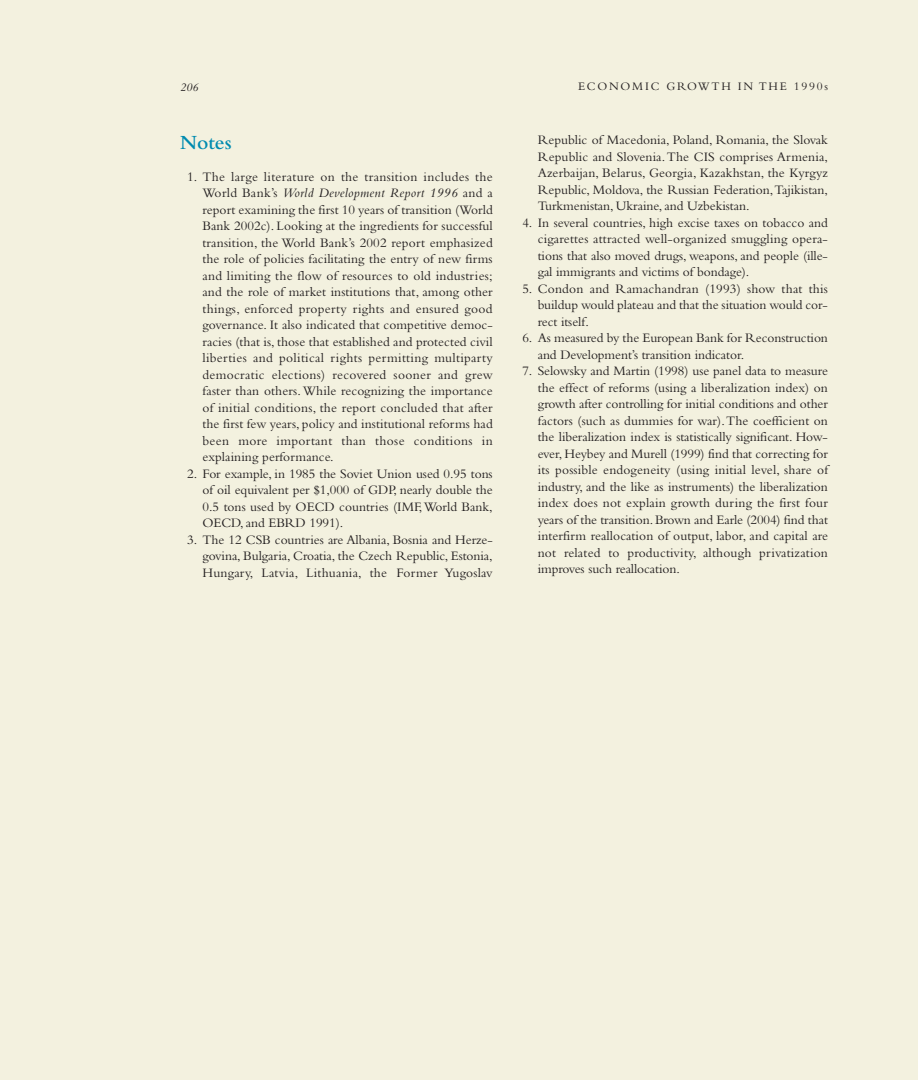
<style>
.page{position:relative;width:918px;height:1080px;background:#f3f1df}
.page>*{position:absolute;margin:0;border:0;box-sizing:border-box;transform-origin:0 0}
.t1{font:600 21px "Bembo";letter-spacing:-.005em;color:#008bb0}
.t2{font:13.5px/16.5px "Bembo";letter-spacing:-.005em;color:#231f20;text-align:justify}
.t3{font:12px "Bembo";letter-spacing:.145em;color:#231f20}
.t4{font:italic 12px "Bembo";color:#231f20}
.s1{font-style:italic}
</style>
<div class="page">
<p class="t4" style="left:180px;top:83px;width:20px">206</p>
<p class="t3" style="left:578px;top:82px;width:251px">ECONOMIC GROWTH IN THE 1990s</p>
<h1 class="t1" style="left:180px;top:135px;width:53px">Notes</h1>
<p class="t2" style="left:202px;top:169px;width:292px;text-indent:-15px">1. The large literature on the transition includes the World Bank’s <span class="s1">World Development Report 1996</span> and a report examining the first 10 years of transition (World Bank 2002c). Looking at the ingredients for successful transition, the World Bank’s 2002 report emphasized the role of policies facilitating the entry of new firms and limiting the flow of resources to old industries; and the role of market institutions that, among other things, enforced property rights and ensured good governance. It also indicated that competitive democ&shy;racies (that is, those that established and protected civil liberties and political rights permitting multiparty democratic elections) recovered sooner and grew faster than others.While recognizing the importance of initial conditions, the report concluded that after the first few years, policy and institutional reforms had been more important than those conditions in explaining performance.</p>
<p class="t2" style="left:202px;top:466px;width:292px;text-indent:-15px">2. For example, in 1985 the Soviet Union used 0.95 tons of oil equivalent per $1,000 of GDP, nearly double the 0.5 tons used by OECD countries (IMF,World Bank, OECD, and EBRD 1991).</p>
<p class="t2" style="left:202px;top:532px;width:292px;text-indent:-15px">3. The 12 CSB countries are Albania, Bosnia and Herze&shy;govina, Bulgaria, Croatia, the Czech Republic, Estonia, Hungary, Latvia, Lithuania, the Former Yugoslav</p>
<p class="t2" style="left:538px;top:133px;width:292px">Republic of Macedonia, Poland, Romania, the Slovak Republic and Slovenia.The CIS comprises Armenia, Azerbaijan, Belarus, Georgia, Kazakhstan, the Kyrgyz Republic, Moldova, the Russian Federation,Tajikistan, Turkmenistan, Ukraine, and Uzbekistan.</p>
<p class="t2" style="left:538px;top:215px;width:292px;text-indent:-15px">4. In several countries, high excise taxes on tobacco and cigarettes attracted well-organized smuggling opera&shy;tions that also moved drugs, weapons, and people (ille&shy;gal immigrants and victims of bondage).</p>
<p class="t2" style="left:538px;top:281px;width:292px;text-indent:-15px">5. Condon and Ramachandran (1993) show that this buildup would plateau and that the situation would cor&shy;rect itself.</p>
<p class="t2" style="left:538px;top:331px;width:292px;text-indent:-15px">6. As measured by the European Bank for Reconstruction and Development’s transition indicator.</p>
<p class="t2" style="left:538px;top:364px;width:292px;text-indent:-15px">7. Selowsky and Martin (1998) use panel data to measure the effect of reforms (using a liberalization index) on growth after controlling for initial conditions and other factors (such as dummies for war).The coefficient on the liberalization index is statistically significant. How&shy;ever, Heybey and Murell (1999) find that correcting for its possible endogeneity (using initial level, share of industry, and the like as instruments) the liberalization index does not explain growth during the first four years of the transition. Brown and Earle (2004) find that interfirm reallocation of output, labor, and capital are not related to productivity, although privatization improves such reallocation.</p>
</div>
